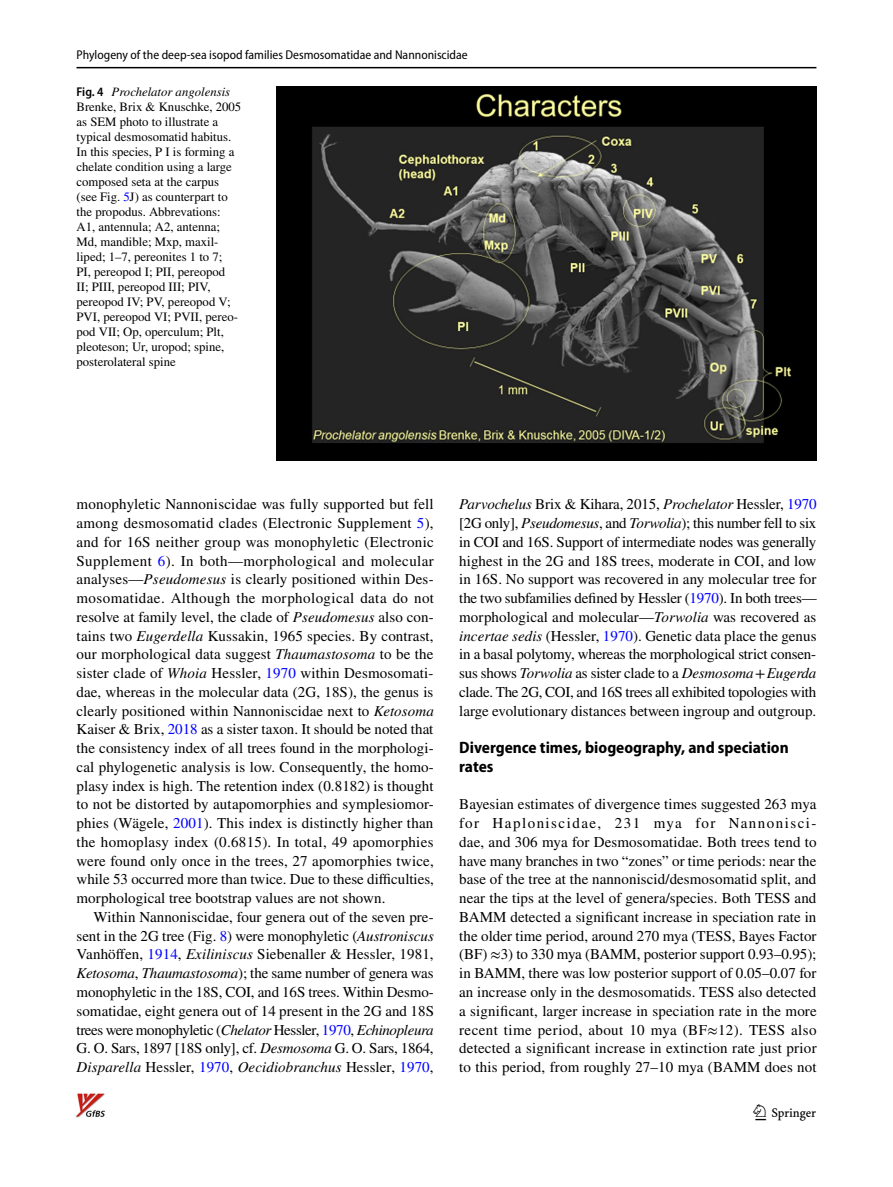
<style>
.page{position:relative;width:893px;height:1187px;background:#fff}
.page>*{position:absolute;margin:0;border:0;box-sizing:border-box;transform-origin:0 0}
.t1{font:22.5px "Springnew Regular 3";color:#000}
.t2{font:700 semi-condensed 16.5px/18.8px "Myriad Pro";color:#000}
.t3{font:15px/18.8px "STIX";color:#000;text-align:justify}
.t4{font:12.75px/15px "STIX";color:#000}
.t5{font:12.75px "Myriad Pro Semi Cn 3";color:#000}
.s1{font-family:"Myriad Pro";font-weight:600;font-stretch:semi-condensed}
.s2{font-style:italic}
.s3{color:#00f}
</style>
<div class="page">
<hr style="left:77px;top:67px;width:739px;height:1px;background:#000">
<img style="left:75px;top:1093px;width:30px;height:25px">
<img style="left:276px;top:87px;width:540px;height:373px">
<p class="t5" style="left:77px;top:48px;width:393px">Phylogeny of the deep‑sea isopod families Desmosomatidae and Nannoniscidae</p>
<p class="t4" style="left:77px;top:85px;width:166px"><span class="s1">Fig. 4</span> <span class="s2">Prochelator angolensis<br></span>Brenke, Brix &amp; Knuschke, 2005 as SEM photo to illustrate a typical desmosomatid habitus.<br>In this species, P I is forming a chelate condition using a large composed seta at the carpus (see Fig. <span class="s3">5</span>J) as counterpart to the propodus. Abbrevations:<br>A1, antennula; A2, antenna;<br>Md, mandible; Mxp, maxil&shy;liped; 1–7, pereonites 1 to 7;<br>PI, pereopod I; PII, pereopod<br>II; PIII, pereopod III; PIV, pereopod IV; PV, pereopod V;<br>PVI, pereopod VI; PVII, pereo&shy;pod VII; Op, operculum; Plt, pleoteson; Ur, uropod; spine, posterolateral spine</p>
<p class="t3" style="left:77px;top:496px;width:359px">monophyletic Nannoniscidae was fully supported but fell among desmosomatid clades (Electronic Supplement <span class="s3">5</span>), and for 16S neither group was monophyletic (Electronic Supplement <span class="s3">6</span>). In both—morphological and molecular analyses—<span class="s2">Pseudomesus</span> is clearly positioned within Des&shy;mosomatidae. Although the morphological data do not resolve at family level, the clade of <span class="s2">Pseudomesus</span> also con&shy;tains two <span class="s2">Eugerdella</span> Kussakin, 1965 species. By contrast, our morphological data suggest <span class="s2">Thaumastosoma</span> to be the sister clade of <span class="s2">Whoia</span> Hessler, <span class="s3">1970</span> within Desmosomati&shy;dae, whereas in the molecular data (2G, 18S), the genus is clearly positioned within Nannoniscidae next to <span class="s2">Ketosoma </span>Kaiser &amp; Brix, <span class="s3">2018</span> as a sister taxon. It should be noted that the consistency index of all trees found in the morphologi&shy;cal phylogenetic analysis is low. Consequently, the homo&shy;plasy index is high. The retention index (0.8182) is thought to not be distorted by autapomorphies and symplesiomor&shy;phies (Wägele, <span class="s3">2001</span>). This index is distinctly higher than the homoplasy index (0.6815). In total, 49 apomorphies were found only once in the trees, 27 apomorphies twice, while 53 occurred more than twice. Due to these difficulties, morphological tree bootstrap values are not shown.</p>
<p class="t3" style="left:77px;top:908px;width:359px;text-indent:17px">Within Nannoniscidae, four genera out of the seven pre&shy;sent in the 2G tree (Fig. <span class="s3">8</span>) were monophyletic (<span class="s2">Austroniscus </span>Vanhöffen, <span class="s3">1914</span>, <span class="s2">Exiliniscus</span> Siebenaller &amp; Hessler, 1981, <span class="s2">Ketosoma</span>, <span class="s2">Thaumastosoma</span>); the same number of genera was monophyletic in the 18S, COI, and 16S trees. Within Desmo&shy;somatidae, eight genera out of 14 present in the 2G and 18S trees were monophyletic (<span class="s2">Chelator</span> Hessler, <span class="s3">1970</span>, <span class="s2">Echinopleura </span>G. O. Sars, 1897 [18S only], cf. <span class="s2">Desmosoma</span> G. O. Sars, 1864, <span class="s2">Disparella</span> Hessler, <span class="s3">1970</span>, <span class="s2">Oecidiobranchus</span> Hessler, <span class="s3">1970</span>,</p>
<p class="t3" style="left:459px;top:496px;width:359px"><span class="s2">Parvochelus</span> Brix &amp; Kihara, 2015, <span class="s2">Prochelator</span> Hessler, <span class="s3">1970 </span>[2G only], <span class="s2">Pseudomesus</span>, and <span class="s2">Torwolia</span>); this number fell to six in COI and 16S. Support of intermediate nodes was generally highest in the 2G and 18S trees, moderate in COI, and low in 16S. No support was recovered in any molecular tree for the two subfamilies defined by Hessler (<span class="s3">1970</span>). In both trees— morphological and molecular—<span class="s2">Torwolia</span> was recovered as <span class="s2">incertae sedis</span> (Hessler, <span class="s3">1970</span>). Genetic data place the genus in a basal polytomy, whereas the morphological strict consen&shy;sus shows <span class="s2">Torwolia</span> as sister clade to a <span class="s2">Desmosoma</span>+<span class="s2">Eugerda </span>clade. The 2G, COI, and 16S trees all exhibited topologies with large evolutionary distances between ingroup and outgroup.</p>
<p class="t2" style="left:459px;top:738px;width:331px">Divergence times, biogeography, and speciation rates</p>
<p class="t3" style="left:459px;top:796px;width:359px">Bayesian estimates of divergence times suggested 263 mya for Haploniscidae, 231 mya for Nannonisci&shy;dae, and 306 mya for Desmosomatidae. Both trees tend to have many branches in two “zones” or time periods: near the base of the tree at the nannoniscid/desmosomatid split, and near the tips at the level of genera/species. Both TESS and BAMM detected a significant increase in speciation rate in the older time period, around 270 mya (TESS, Bayes Factor (BF) ≈3) to 330 mya (BAMM, posterior support 0.93–0.95); in BAMM, there was low posterior support of 0.05–0.07 for an increase only in the desmosomatids. TESS also detected a significant, larger increase in speciation rate in the more recent time period, about 10 mya (BF≈12). TESS also detected a significant increase in extinction rate just prior to this period, from roughly 27–10 mya (BAMM does not</p>
<h1 class="t1" style="left:755px;top:1104px;width:62px">1 3</h1>
</div>
